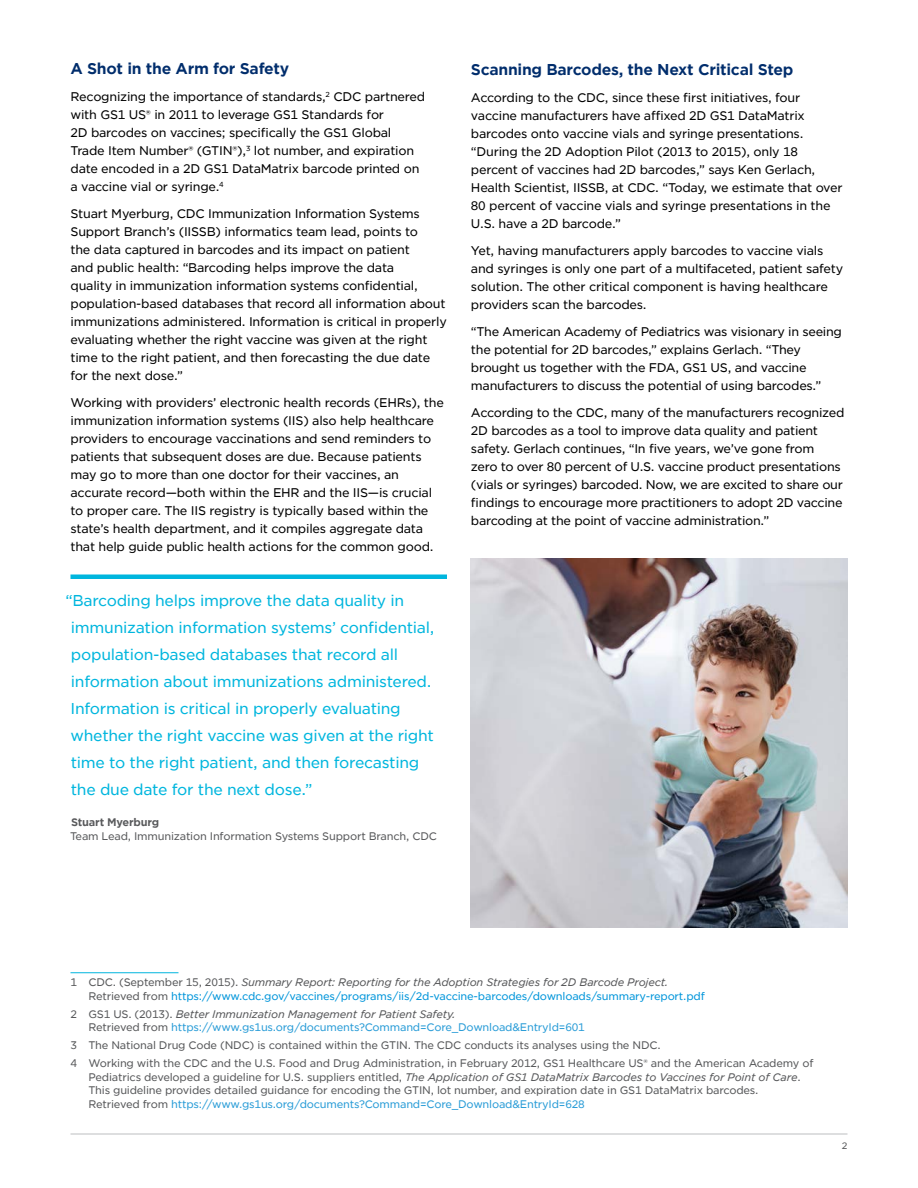
<style>
.page{position:relative;width:918px;height:1188px;background:#fff}
.page>*{position:absolute;margin:0;border:0;box-sizing:border-box;transform-origin:0 0}
._20_Call_Out_With_Ru{font:15px/27px "Gotham Office";letter-spacing:-.02em;color:#00b6de}
._13_Subhead_1__10pt{font:700 15px "Gotham Office";letter-spacing:-.02em;color:#002d6c}
._16_Body_Text__8pt{font:12px/18px "Gotham Office";letter-spacing:-.02em;color:#000}
.Footnote{font:10.5px/13.5px "Gotham Office";letter-spacing:-.02em;color:#58595b}
.Footnote-2{font:10.5px/13.5px "Gotham Office";letter-spacing:-.02em;color:#0095da}
.Footnote-3{font:10.5px/13.5px "Gotham Office";letter-spacing:-.02em;color:#299cd7}
._22_Caption_Text__7p{font:10.5px/13.5px "Gotham Office";letter-spacing:-.02em;color:#58595b}
.t1{font:9px "Gotham Office";color:#58595b}
.s1{font-weight:700}
.s2{color:#58595b}
.s3{font-style:italic;color:#58595b}
.s4{font-style:italic}
.s5{color:#299cd7}
</style>
<div class="page">
<hr style="left:70px;top:1134px;width:778px;height:1px;background:#bcbec0">
<div style="left:70px;top:574px;width:377px;height:5px;background:#00b6de"></div>
<hr style="left:70px;top:972px;width:108px;height:1px;background:#00b6de">
<img style="left:471px;top:559px;width:376px;height:369px">
<p class="_13_Subhead_1__10pt" style="left:70px;top:58px;width:220px">A Shot in the Arm for Safety</p>
<p class="_16_Body_Text__8pt" style="left:70px;top:87px;width:356px">Recognizing the importance of standards,<sup>2</sup> CDC partnered with GS1 US® in 2011 to leverage GS1 Standards for<br>2D barcodes on vaccines; specifically the GS1 Global Trade Item Number® (GTIN®),<sup>3</sup> lot number, and expiration date encoded in a 2D GS1 DataMatrix barcode printed on a vaccine vial or syringe.<sup>4</sup></p>
<p class="_16_Body_Text__8pt" style="left:70px;top:204px;width:378px">Stuart Myerburg, CDC Immunization Information Systems Support Branch’s (IISSB) informatics team lead, points to<br>the data captured in barcodes and its impact on patient<br>and public health: “Barcoding helps improve the data<br>quality in immunization information systems confidential, population-based databases that record all information about immunizations administered. Information is critical in properly evaluating whether the right vaccine was given at the right time to the right patient, and then forecasting the due date for the next dose.”</p>
<p class="_16_Body_Text__8pt" style="left:70px;top:393px;width:375px">Working with providers’ electronic health records (EHRs), the immunization information systems (IIS) also help healthcare providers to encourage vaccinations and send reminders to patients that subsequent doses are due. Because patients may go to more than one doctor for their vaccines, an accurate record—both within the EHR and the IIS—is crucial to proper care. The IIS registry is typically based within the state’s health department, and it compiles aggregate data that help guide public health actions for the common good.</p>
<p class="_20_Call_Out_With_Ru" style="left:71px;top:587px;width:366px;text-indent:-5px">“Barcoding helps improve the data quality in immunization information systems’ confidential, population-based databases that record all information about immunizations administered.<br>Information is critical in properly evaluating whether the right vaccine was given at the right time to the right patient, and then forecasting the due date for the next dose.”</p>
<p class="_22_Caption_Text__7p" style="left:70px;top:816px;width:368px"><span class="s1">Stuart Myerburg<br></span>Team Lead, Immunization Information Systems Support Branch, CDC</p>
<p class="_13_Subhead_1__10pt" style="left:471px;top:59px;width:324px">Scanning Barcodes, the Next Critical Step</p>
<p class="_16_Body_Text__8pt" style="left:471px;top:88px;width:373px">According to the CDC, since these first initiatives, four vaccine manufacturers have affixed 2D GS1 DataMatrix barcodes onto vaccine vials and syringe presentations. “During the 2D Adoption Pilot (2013 to 2015), only 18 percent of vaccines had 2D barcodes,” says Ken Gerlach, Health Scientist, IISSB, at CDC. “Today, we estimate that over 80 percent of vaccine vials and syringe presentations in the U.S. have a 2D barcode.”</p>
<p class="_16_Body_Text__8pt" style="left:471px;top:241px;width:374px">Yet, having manufacturers apply barcodes to vaccine vials and syringes is only one part of a multifaceted, patient safety solution. The other critical component is having healthcare providers scan the barcodes.</p>
<p class="_16_Body_Text__8pt" style="left:471px;top:322px;width:373px">“The American Academy of Pediatrics was visionary in seeing the potential for 2D barcodes,” explains Gerlach. “They brought us together with the FDA, GS1 US, and vaccine manufacturers to discuss the potential of using barcodes.”</p>
<p class="_16_Body_Text__8pt" style="left:471px;top:403px;width:375px">According to the CDC, many of the manufacturers recognized 2D barcodes as a tool to improve data quality and patient safety. Gerlach continues, “In five years, we’ve gone from<br>zero to over 80 percent of U.S. vaccine product presentations (vials or syringes) barcoded. Now, we are excited to share our findings to encourage more practitioners to adopt 2D vaccine barcoding at the point of vaccine administration.”</p>
<p class="Footnote-2" style="left:88px;top:975px;width:618px;text-indent:-18px"><span class="s2">1 CDC. (September 15, 2015).</span> <span class="s3">Summary Report: Reporting for the Adoption Strategies for 2D Barcode Project.<br></span><span class="s2">Retrieved from</span> https://www.cdc.gov/vaccines/programs/iis/2d-vaccine-barcodes/downloads/summary-report.pdf</p>
<p class="Footnote-3" style="left:88px;top:1007px;width:498px;text-indent:-18px"><span class="s2">2 GS1 US. (2013).</span> <span class="s3">Better Immunization Management for Patient Safety.<br></span><span class="s2">Retrieved from</span> https://www.gs1us.org/documents?Command=Core_Download&amp;EntryId=601</p>
<p class="Footnote" style="left:70px;top:1038px;width:592px">3 The National Drug Code (NDC) is contained within the GTIN. The CDC conducts its analyses using the NDC.</p>
<p class="Footnote" style="left:88px;top:1056px;width:727px;text-indent:-18px">4 Working with the CDC and the U.S. Food and Drug Administration, in February 2012, GS1 Healthcare US® and the American Academy of Pediatrics developed a guideline for U.S. suppliers entitled, <span class="s4">The Application of GS1 DataMatrix Barcodes to Vaccines for Point of Care</span>.<br>This guideline provides detailed guidance for encoding the GTIN, lot number, and expiration date in GS1 DataMatrix barcodes.<br>Retrieved from <span class="s5">https://www.gs1us.org/documents?Command=Core_Download&amp;EntryId=628</span></p>
<p class="t1" style="left:842px;top:1140px;width:7px">2</p>
</div>
